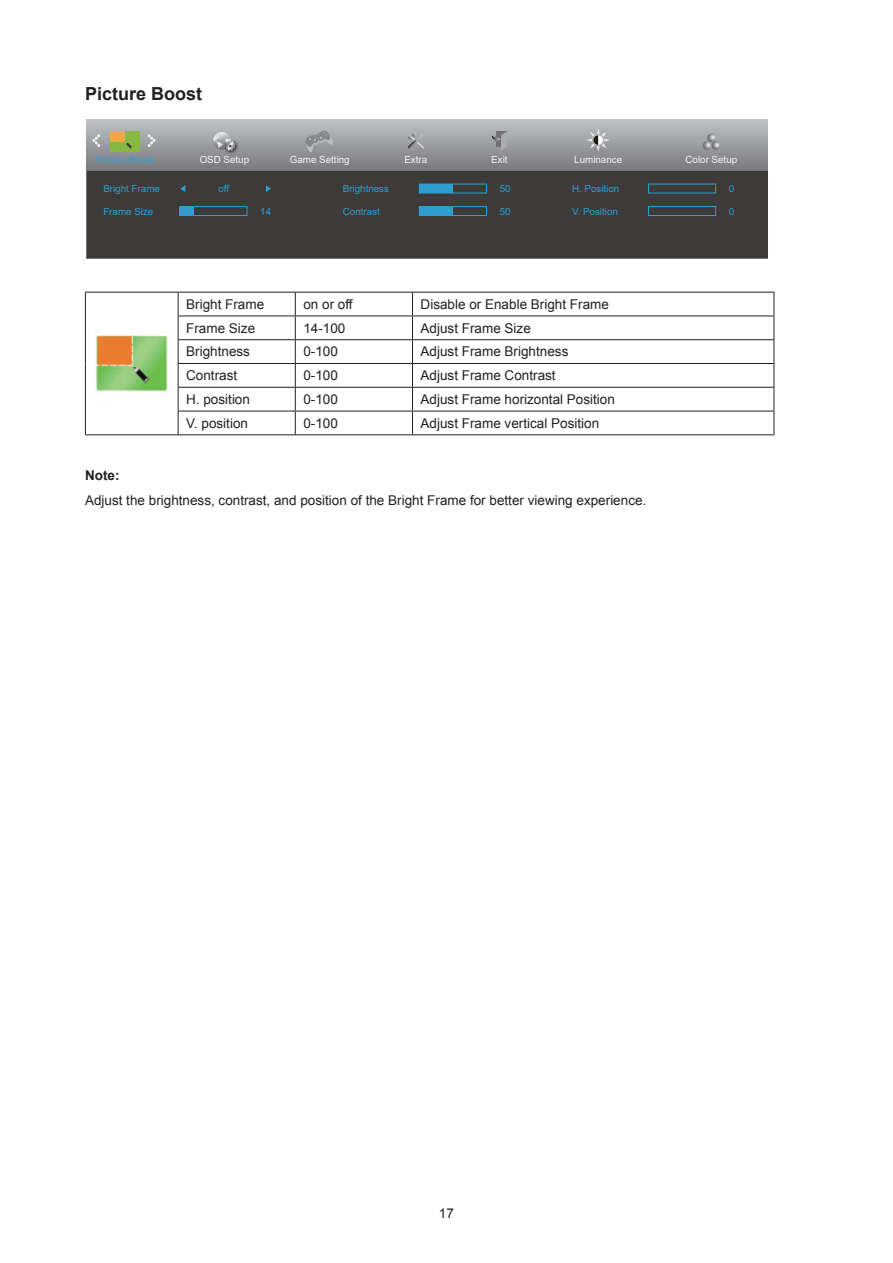
<style>
.page{position:relative;width:893px;height:1263px;background:#fff}
.page>*{position:absolute;margin:0;border:0;box-sizing:border-box;transform-origin:0 0}
.t1{font:700 18px "Arial";color:#231f20}
.t2{font:13.5px "Arial";color:#231f20}
.t3{font:700 13.5px "Arial";color:#231f20}
.t4{font:9.75px "Arial";color:#2e9ecf}
.t5{font:9.75px "Arial";color:#f3f3f3}
</style>
<div class="page">
<svg style="left:87px;top:119px;width:681px;height:53px;background:#999a9e"></svg>
<div style="left:87px;top:172px;width:681px;height:86px;background:#3d3a3a"></div>
<svg style="left:92px;top:134px;width:8px;height:13px"></svg>
<svg style="left:148px;top:134px;width:8px;height:13px"></svg>
<img style="left:223px;top:138px;width:17px;height:18px">
<svg style="left:213px;top:132px;width:23px;height:19px"></svg>
<svg style="left:492px;top:132px;width:15px;height:18px"></svg>
<svg style="left:407px;top:133px;width:18px;height:16px"></svg>
<svg style="left:587px;top:128px;width:23px;height:24px"></svg>
<div style="left:419px;top:184px;width:34px;height:9px;background:#2e9ecf"></div>
<div style="left:419px;top:206px;width:68px;height:10px;border:1px solid #2e9ecf"></div>
<div style="left:419px;top:207px;width:34px;height:8px;background:#2e9ecf"></div>
<div style="left:648px;top:206px;width:68px;height:10px;border:1px solid #2e9ecf"></div>
<svg style="left:180px;top:185px;width:5px;height:7px"></svg>
<svg style="left:266px;top:185px;width:5px;height:7px"></svg>
<div style="left:179px;top:206px;width:68px;height:10px;border:1px solid #2e9ecf"></div>
<div style="left:180px;top:207px;width:14px;height:8px;background:#2e9ecf"></div>
<div style="left:110px;top:131px;width:29px;height:21px;background:#87b942"></div>
<div style="left:110px;top:131px;width:15px;height:10px;background:#eda943"></div>
<svg style="left:125px;top:142px;width:7px;height:6px"></svg>
<svg style="left:703px;top:133px;width:17px;height:17px"></svg>
<svg style="left:305px;top:130px;width:28px;height:23px"></svg>
<hr style="left:85px;top:292px;width:93px;height:1px;background:#231f20">
<hr style="left:178px;top:292px;width:117px;height:1px;background:#231f20">
<hr style="left:295px;top:292px;width:117px;height:1px;background:#231f20">
<hr style="left:412px;top:292px;width:362px;height:1px;background:#231f20">
<hr style="left:178px;top:316px;width:117px;height:1px;background:#231f20">
<hr style="left:295px;top:316px;width:117px;height:1px;background:#231f20">
<hr style="left:412px;top:316px;width:362px;height:1px;background:#231f20">
<hr style="left:178px;top:339px;width:117px;height:1px;background:#231f20">
<hr style="left:295px;top:339px;width:117px;height:1px;background:#231f20">
<hr style="left:412px;top:339px;width:362px;height:1px;background:#231f20">
<hr style="left:178px;top:363px;width:117px;height:1px;background:#231f20">
<hr style="left:295px;top:363px;width:117px;height:1px;background:#231f20">
<hr style="left:412px;top:363px;width:362px;height:1px;background:#231f20">
<hr style="left:178px;top:387px;width:117px;height:1px;background:#231f20">
<hr style="left:295px;top:387px;width:117px;height:1px;background:#231f20">
<hr style="left:412px;top:387px;width:362px;height:1px;background:#231f20">
<svg style="left:85px;top:293px;width:1px;height:141px"></svg>
<hr style="left:178px;top:411px;width:117px;height:1px;background:#231f20">
<svg style="left:178px;top:293px;width:1px;height:141px"></svg>
<hr style="left:295px;top:411px;width:117px;height:1px;background:#231f20">
<svg style="left:295px;top:293px;width:1px;height:141px"></svg>
<hr style="left:412px;top:411px;width:362px;height:1px;background:#231f20">
<svg style="left:412px;top:293px;width:1px;height:141px"></svg>
<svg style="left:774px;top:293px;width:1px;height:141px"></svg>
<hr style="left:85px;top:434px;width:93px;height:1px;background:#231f20">
<hr style="left:178px;top:434px;width:117px;height:1px;background:#231f20">
<hr style="left:295px;top:434px;width:117px;height:1px;background:#231f20">
<hr style="left:412px;top:434px;width:362px;height:1px;background:#231f20">
<img style="left:95px;top:333px;width:73px;height:59px">
<h1 class="t1" style="left:85px;top:82px;width:119px">Picture Boost</h1>
<p class="t5" style="left:200px;top:153px;width:51px">OSD Setup</p>
<p class="t5" style="left:404px;top:153px;width:24px">Extra</p>
<p class="t5" style="left:491px;top:153px;width:18px">Exit</p>
<p class="t5" style="left:574px;top:153px;width:49px">Luminance</p>
<p class="t4" style="left:343px;top:182px;width:48px">Brightness</p>
<p class="t4" style="left:500px;top:182px;width:12px">50</p>
<p class="t4" style="left:343px;top:205px;width:39px">Contrast</p>
<p class="t4" style="left:500px;top:205px;width:12px">50</p>
<p class="t4" style="left:95px;top:153px;width:60px">Picture Boost</p>
<p class="t5" style="left:290px;top:153px;width:61px">Game Setting</p>
<p class="t5" style="left:685px;top:153px;width:53px">Color Setup</p>
<p class="t4" style="left:103px;top:182px;width:58px">Bright Frame</p>
<p class="t4" style="left:218px;top:182px;width:12px">off</p>
<p class="t4" style="left:103px;top:205px;width:52px">Frame Size</p>
<p class="t4" style="left:260px;top:205px;width:12px">14</p>
<p class="t4" style="left:572px;top:182px;width:49px">H. Position</p>
<p class="t4" style="left:729px;top:182px;width:7px">0</p>
<p class="t4" style="left:572px;top:205px;width:47px">V. Position</p>
<p class="t4" style="left:729px;top:205px;width:7px">0</p>
<p class="t2" style="left:186px;top:295px;width:80px">Bright Frame</p>
<p class="t2" style="left:303px;top:295px;width:51px">on or off</p>
<p class="t2" style="left:421px;top:295px;width:190px">Disable or Enable Bright Frame</p>
<p class="t2" style="left:186px;top:319px;width:71px">Frame Size</p>
<p class="t2" style="left:303px;top:319px;width:44px">14-100</p>
<p class="t2" style="left:421px;top:319px;width:112px">Adjust Frame Size</p>
<p class="t2" style="left:186px;top:343px;width:65px">Brightness</p>
<p class="t2" style="left:303px;top:343px;width:36px">0-100</p>
<p class="t2" style="left:421px;top:343px;width:149px">Adjust Frame Brightness</p>
<p class="t2" style="left:186px;top:367px;width:53px">Contrast</p>
<p class="t2" style="left:303px;top:367px;width:36px">0-100</p>
<p class="t2" style="left:421px;top:367px;width:137px">Adjust Frame Contrast</p>
<p class="t2" style="left:186px;top:390px;width:65px">H. position</p>
<p class="t2" style="left:303px;top:390px;width:36px">0-100</p>
<p class="t2" style="left:421px;top:390px;width:196px">Adjust Frame horizontal Position</p>
<p class="t2" style="left:186px;top:414px;width:63px">V. position</p>
<p class="t2" style="left:303px;top:414px;width:36px">0-100</p>
<p class="t2" style="left:421px;top:414px;width:180px">Adjust Frame vertical Position</p>
<p class="t3" style="left:85px;top:466px;width:36px">Note:</p>
<p class="t2" style="left:85px;top:491px;width:563px">Adjust the brightness, contrast, and position of the Bright Frame for better viewing experience.</p>
<p class="t2" style="left:439px;top:1205px;width:17px">17</p>
</div>
